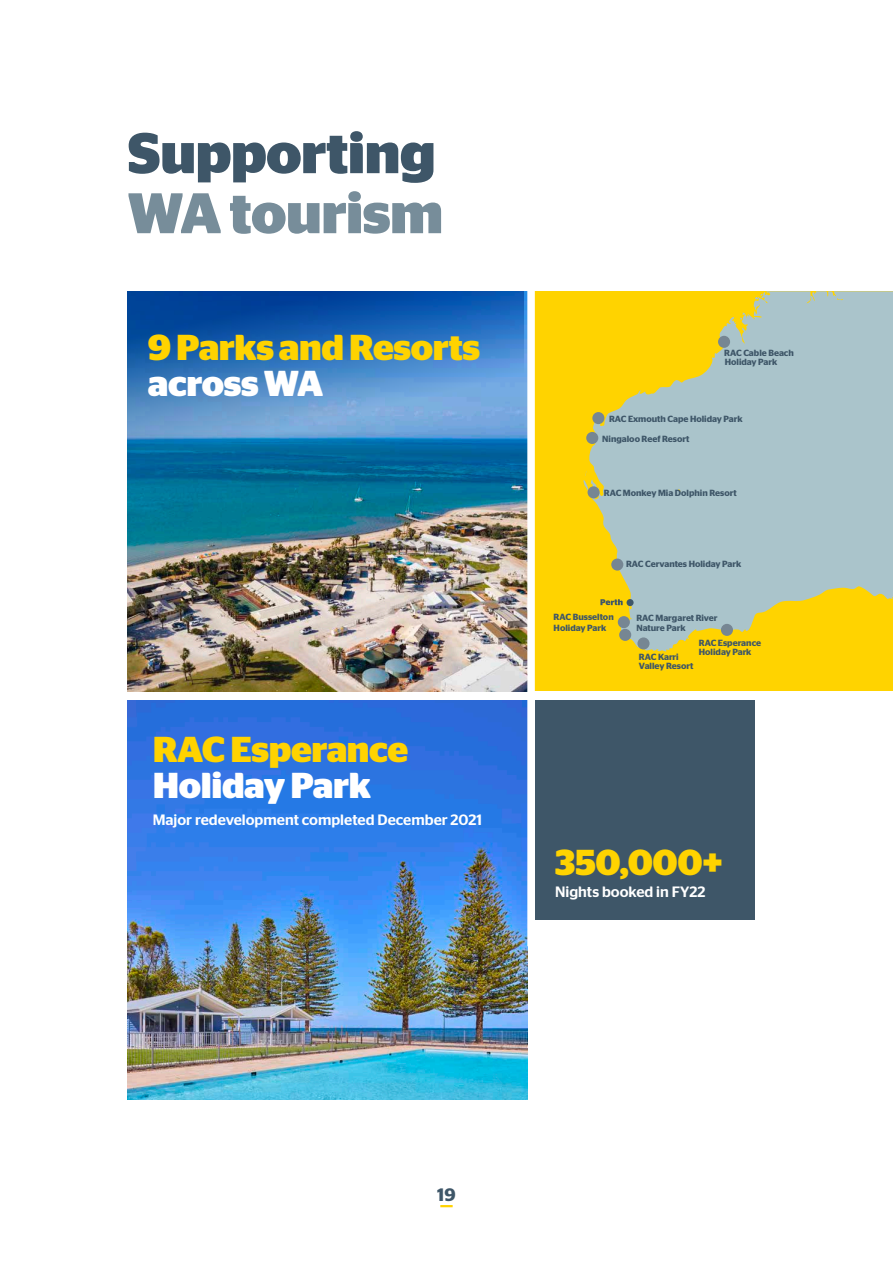
<style>
.page{position:relative;width:893px;height:1263px;background:#fff}
.page>*{position:absolute;margin:0;border:0;box-sizing:border-box;transform-origin:0 0}
.t1{font:700 57px "Stag Sans";letter-spacing:-.01em;color:#3e5668}
.t2{font:700 57px "Stag Sans";letter-spacing:-.01em;color:#778d9a}
.t3{font:700 36px "Stag Sans";letter-spacing:-.01em;color:#ffd300}
.t4{font:700 36px "Stag Sans";letter-spacing:-.01em;color:#fff}
.t5{font:600 18px "Stag Sans";color:#3e5668}
.t6{font:500 15px "Stag Sans";color:#fff}
.t7{font:600 9px/9.3px "Stag Sans";color:#3e5668}
</style>
<div class="page">
<svg style="left:440px;top:1205px;width:13px;height:2px"></svg>
<div style="left:535px;top:700px;width:220px;height:220px;background:#3e5668"></div>
<div style="left:531px;top:291px;width:362px;height:400px;background:#ffd300"></div>
<svg style="left:583px;top:291px;width:310px;height:361px;fill:#aac4cb"></svg>
<div style="left:718px;top:336px;width:12px;height:12px;background:#768693;border-radius:50%"></div>
<div style="left:592px;top:412px;width:12px;height:12px;background:#768693;border-radius:50%"></div>
<div style="left:586px;top:432px;width:12px;height:12px;background:#768693;border-radius:50%"></div>
<div style="left:588px;top:486px;width:12px;height:12px;background:#768693;border-radius:50%"></div>
<div style="left:611px;top:558px;width:12px;height:13px;background:#768693;border-radius:50%"></div>
<svg style="left:600px;top:599px;width:23px;height:6px"></svg>
<div style="left:627px;top:599px;width:7px;height:7px;background:#3e5668;border-radius:50%"></div>
<div style="left:618px;top:616px;width:12px;height:12px;background:#768693;border-radius:50%"></div>
<div style="left:619px;top:629px;width:12px;height:12px;background:#768693;border-radius:50%"></div>
<div style="left:637px;top:637px;width:12px;height:12px;background:#768693;border-radius:50%"></div>
<div style="left:721px;top:624px;width:12px;height:12px;background:#768693;border-radius:50%"></div>
<img style="left:128px;top:291px;width:399px;height:400px">
<img style="left:128px;top:700px;width:399px;height:400px">
<div style="left:527px;top:0;width:8px;height:695px;background:#fff"></div>
<svg style="left:128px;top:291px;width:396px;height:167px;background:#3579bc"></svg>
<h1 class="t1" style="left:128px;top:120px;width:310px">Supporting</h1>
<h1 class="t2" style="left:128px;top:180px;width:317px">WA tourism</h1>
<h2 class="t3" style="left:148px;top:326px;width:334px">9 Parks and Resorts</h2>
<h2 class="t4" style="left:148px;top:362px;width:177px">across WA</h2>
<h2 class="t3" style="left:153px;top:729px;width:257px">RAC Esperance</h2>
<h2 class="t4" style="left:153px;top:765px;width:220px">Holiday Park</h2>
<h3 class="t6" style="left:153px;top:811px;width:331px">Major redevelopment completed December 2021</h3>
<p class="t7" style="left:724px;top:348px;width:71px">RAC Cable Beach<br>Holiday Park</p>
<p class="t7" style="left:609px;top:414px;width:135px">RAC Exmouth Cape Holiday Park</p>
<p class="t7" style="left:602px;top:434px;width:89px">Ningaloo Reef Resort</p>
<p class="t7" style="left:604px;top:488px;width:134px">RAC Monkey Mia Dolphin Resort</p>
<p class="t7" style="left:626px;top:559px;width:117px">RAC Cervantes Holiday Park</p>
<p class="t7" style="left:554px;top:611px;width:62px;line-height:10.8px">RAC Busselton<br>Holiday Park</p>
<p class="t7" style="left:636px;top:613px;width:83px;line-height:10.2px">RAC Margaret River<br>Nature Park</p>
<p class="t7" style="left:639px;top:652px;width:56px">RAC Karri<br>Valley Resort</p>
<p class="t7" style="left:699px;top:638px;width:64px">RAC Esperance<br>Holiday Park</p>
<h2 class="t3" style="left:555px;top:841px;width:169px">350,000+</h2>
<h3 class="t6" style="left:555px;top:883px;width:152px">Nights booked in FY22</h3>
<h3 class="t5" style="left:437px;top:1185px;width:20px">19</h3>
</div>
